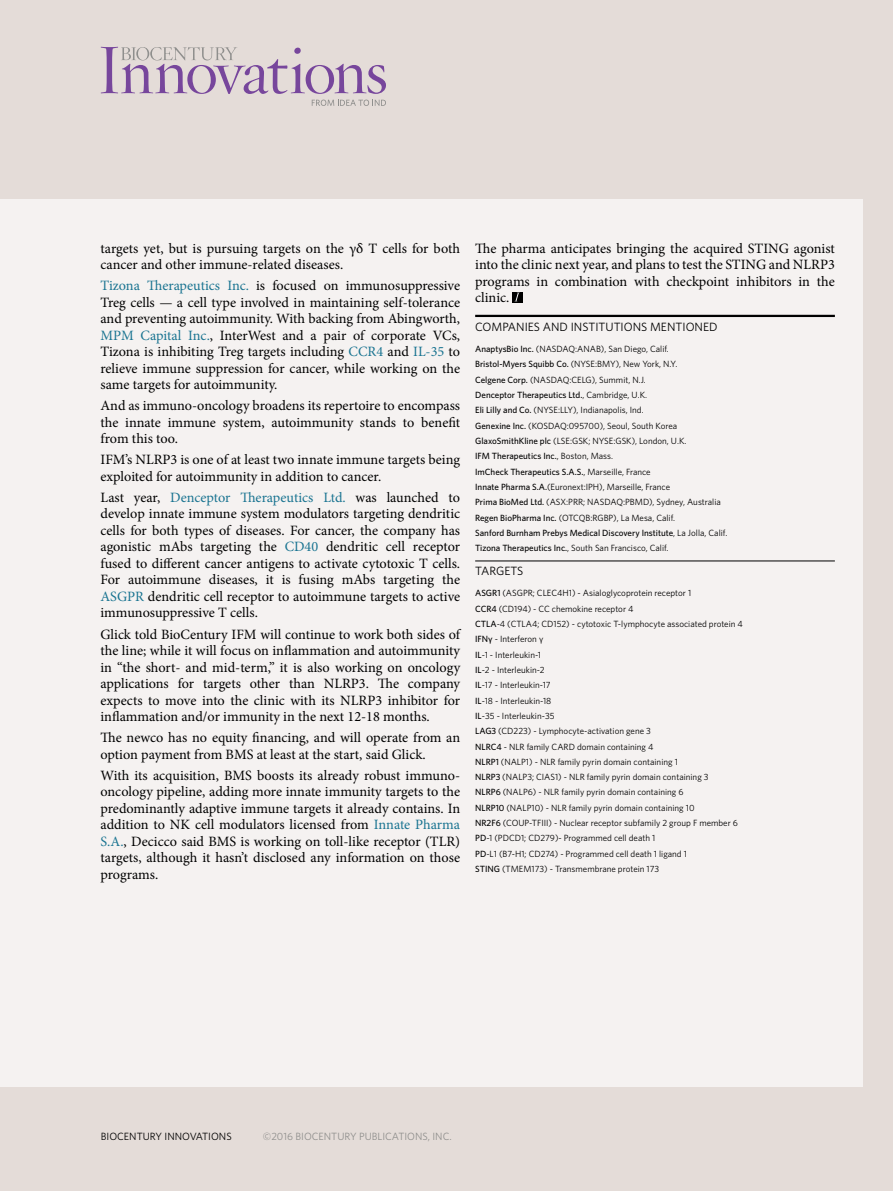
<style>
.page{position:relative;width:893px;height:1191px;background:#e4dcd8}
.page>*{position:absolute;margin:0;border:0;box-sizing:border-box;transform-origin:0 0}
.body_text{font:14.25px/16.5px "Minion Pro";letter-spacing:-.005em;color:#000;text-align:justify}
.co_inst_hed{font:12px "Whitney";color:#000}
.target-ref_hed{font:12px "Whitney";letter-spacing:-.005em;color:#000}
.t1{font:10.5px "Whitney";color:#8f8f8d}
.t2{font:10.5px "Whitney";color:#000}
.target_list{font:9px "Whitney";color:#000}
.co_inst_list{font:9px "Whitney";color:#000}
.co_inst_list-2{font:500 9px "Whitney";color:#000}
.s1{color:#1a7491}
.s2{font-weight:500}
.s3{font-weight:400}
</style>
<div class="page">
<div style="left:0;top:199px;width:863px;height:887px;background:#f5f2f1"></div>
<svg style="left:101px;top:47px;width:285px;height:47px"></svg>
<svg style="left:312px;top:100px;width:74px;height:6px"></svg>
<hr style="left:475px;top:315px;width:360px;height:2px;background:#000">
<hr style="left:475px;top:560px;width:360px;height:1px;background:#000">
<div style="left:512px;top:292px;width:10px;height:10px;background:#000"></div>
<svg style="left:515px;top:292px;width:5px;height:9px"></svg>
<p class="body_text" style="left:100px;top:240px;width:361px">targets yet, but is pursuing targets on the γδ T cells for both cancer and other immune-related diseases.</p>
<p class="body_text" style="left:100px;top:277px;width:361px"><span class="s1">Tizona Therapeutics Inc.</span> is focused on immunosuppressive Treg cells — a cell type involved in maintaining self-tolerance and preventing autoimmunity. With backing from Abingworth, <span class="s1">MPM Capital Inc.</span>, InterWest and a pair of corporate VCs, Tizona is inhibiting Treg targets including <span class="s1">CCR4</span> and <span class="s1">IL-35</span> to relieve immune suppression for cancer, while working on the same targets for autoimmunity.</p>
<p class="body_text" style="left:100px;top:398px;width:361px">And as immuno-oncology broadens its repertoire to encompass the innate immune system, autoimmunity stands to benefit from this too.</p>
<p class="body_text" style="left:100px;top:452px;width:361px">IFM’s NLRP3 is one of at least two innate immune targets being exploited for autoimmunity in addition to cancer.</p>
<p class="body_text" style="left:100px;top:489px;width:361px">Last year, <span class="s1">Denceptor Therapeutics Ltd.</span> was launched to develop innate immune system modulators targeting dendritic cells for both types of diseases. For cancer, the company has agonistic mAbs targeting the <span class="s1">CD40</span> dendritic cell receptor fused to different cancer antigens to activate cytotoxic T cells.<br>For autoimmune diseases, it is fusing mAbs targeting the <span class="s1">ASGPR</span> dendritic cell receptor to autoimmune targets to active immunosuppressive T cells.</p>
<p class="body_text" style="left:100px;top:626px;width:361px">Glick told BioCentury IFM will continue to work both sides of the line; while it will focus on inflammation and autoimmunity in “the short- and mid-term,” it is also working on oncology applications for targets other than NLRP3. The company expects to move into the clinic with its NLRP3 inhibitor for inflammation and/or immunity in the next 12-18 months.</p>
<p class="body_text" style="left:100px;top:729px;width:361px">The newco has no equity financing, and will operate from an option payment from BMS at least at the start, said Glick.</p>
<p class="body_text" style="left:100px;top:767px;width:361px">With its acquisition, BMS boosts its already robust immuno&shy;oncology pipeline, adding more innate immunity targets to the predominantly adaptive immune targets it already contains. In addition to NK cell modulators licensed from <span class="s1">Innate Pharma S.A.</span>, Decicco said BMS is working on toll-like receptor (TLR) targets, although it hasn’t disclosed any information on those programs.</p>
<p class="body_text" style="left:475px;top:240px;width:361px">The pharma anticipates bringing the acquired STING agonist into the clinic next year, and plans to test the STING and NLRP3 programs in combination with checkpoint inhibitors in the clinic.</p>
<p class="co_inst_hed" style="left:475px;top:319px;width:244px">COMPANIES AND INSTITUTIONS MENTIONED</p>
<p class="co_inst_list" style="left:475px;top:343px;width:195px"><span class="s2">AnaptysBio Inc.</span> (NASDAQ:ANAB), San Diego, Calif.</p>
<p class="co_inst_list" style="left:475px;top:358px;width:204px"><span class="s2">Bristol-Myers Squibb Co.</span> (NYSE:BMY), New York, N.Y.</p>
<p class="co_inst_list" style="left:475px;top:374px;width:172px"><span class="s2">Celgene Corp.</span> (NASDAQ:CELG), Summit, N.J.</p>
<p class="co_inst_list-2" style="left:475px;top:389px;width:173px">Denceptor Therapeutics Ltd.<span class="s3">, Cambridge, U.K.</span></p>
<p class="co_inst_list" style="left:475px;top:404px;width:170px"><span class="s2">Eli Lilly and Co.</span> (NYSE:LLY), Indianapolis, Ind.</p>
<p class="co_inst_list" style="left:475px;top:419px;width:203px"><span class="s2">Genexine Inc.</span> (KOSDAQ:095700), Seoul, South Korea</p>
<p class="co_inst_list" style="left:475px;top:435px;width:213px"><span class="s2">GlaxoSmithKline plc</span> (LSE:GSK; NYSE:GSK), London, U.K.</p>
<p class="co_inst_list-2" style="left:475px;top:450px;width:139px">IFM Therapeutics Inc.<span class="s3">, Boston, Mass.</span></p>
<p class="co_inst_list-2" style="left:475px;top:465px;width:177px">ImCheck Therapeutics S.A.S.<span class="s3">, Marseille, France</span></p>
<p class="co_inst_list" style="left:475px;top:481px;width:196px"><span class="s2">Innate Pharma S.A.</span>(Euronext:IPH), Marseille, France</p>
<p class="co_inst_list" style="left:475px;top:496px;width:247px"><span class="s2">Prima BioMed Ltd.</span> (ASX:PRR; NASDAQ:PBMD), Sydney, Australia</p>
<p class="co_inst_list" style="left:475px;top:511px;width:201px"><span class="s2">Regen BioPharma Inc.</span> (OTCQB:RGBP), La Mesa, Calif.</p>
<p class="co_inst_list-2" style="left:475px;top:527px;width:254px">Sanford Burnham Prebys Medical Discovery Institute<span class="s3">, La Jolla, Calif.</span></p>
<p class="co_inst_list" style="left:475px;top:542px;width:195px"><span class="s2">Tizona Therapeutics Inc.</span>, South San Francisco, Calif.</p>
<p class="target-ref_hed" style="left:475px;top:563px;width:50px">TARGETS</p>
<p class="target_list" style="left:475px;top:587px;width:218px"><span class="s2">ASGR1</span> (ASGPR; CLEC4H1) - Asialoglycoprotein receptor 1</p>
<p class="target_list" style="left:475px;top:602px;width:160px"><span class="s2">CCR4</span> (CD194) - CC chemokine receptor 4</p>
<p class="target_list" style="left:475px;top:618px;width:269px"><span class="s2">CTLA</span>-4 (CTLA4; CD152) - cytotoxic T-lymphocyte associated protein 4</p>
<p class="target_list" style="left:475px;top:633px;width:70px"><span class="s2">IFNγ</span> - Interferon γ</p>
<p class="target_list" style="left:475px;top:648px;width:67px"><span class="s2">IL</span>-1 - Interleukin-1</p>
<p class="target_list" style="left:475px;top:664px;width:71px"><span class="s2">IL</span>-2 - Interleukin-2</p>
<p class="target_list" style="left:475px;top:679px;width:77px"><span class="s2">IL</span>-17 - Interleukin-17</p>
<p class="target_list" style="left:475px;top:694px;width:78px"><span class="s2">IL</span>-18 - Interleukin-18</p>
<p class="target_list" style="left:475px;top:710px;width:81px"><span class="s2">IL</span>-35 - Interleukin-35</p>
<p class="target_list" style="left:475px;top:725px;width:177px"><span class="s2">LAG3</span> (CD223) - Lymphocyte-activation gene 3</p>
<p class="target_list" style="left:475px;top:740px;width:180px"><span class="s2">NLRC4</span> - NLR family CARD domain containing 4</p>
<p class="target_list" style="left:475px;top:755px;width:204px"><span class="s2">NLRP1</span> (NALP1) - NLR family pyrin domain containing 1</p>
<p class="target_list" style="left:475px;top:771px;width:235px"><span class="s2">NLRP3</span> (NALP3; CIAS1) - NLR family pyrin domain containing 3</p>
<p class="target_list" style="left:475px;top:786px;width:210px"><span class="s2">NLRP6</span> (NALP6) - NLR family pyrin domain containing 6</p>
<p class="target_list" style="left:475px;top:801px;width:221px"><span class="s2">NLRP10</span> (NALP10) - NLR family pyrin domain containing 10</p>
<p class="target_list" style="left:475px;top:817px;width:264px"><span class="s2">NR2F6</span> (COUP-TFIII) - Nuclear receptor subfamily 2 group F member 6</p>
<p class="target_list" style="left:475px;top:832px;width:182px"><span class="s2">PD</span>-1 (PDCD1; CD279)- Programmed cell death 1</p>
<p class="target_list" style="left:475px;top:847px;width:213px"><span class="s2">PD</span>-L1 (B7-H1; CD274) - Programmed cell death 1 ligand 1</p>
<p class="target_list" style="left:475px;top:863px;width:186px"><span class="s2">STING</span> (TMEM173) - Transmembrane protein 173</p>
<p class="t2" style="left:101px;top:1129px;width:132px">BIOCENTURY INNOVATIONS</p>
<p class="t1" style="left:263px;top:1129px;width:190px">©2016 BIOCENTURY PUBLICATIONS, INC.</p>
</div>
